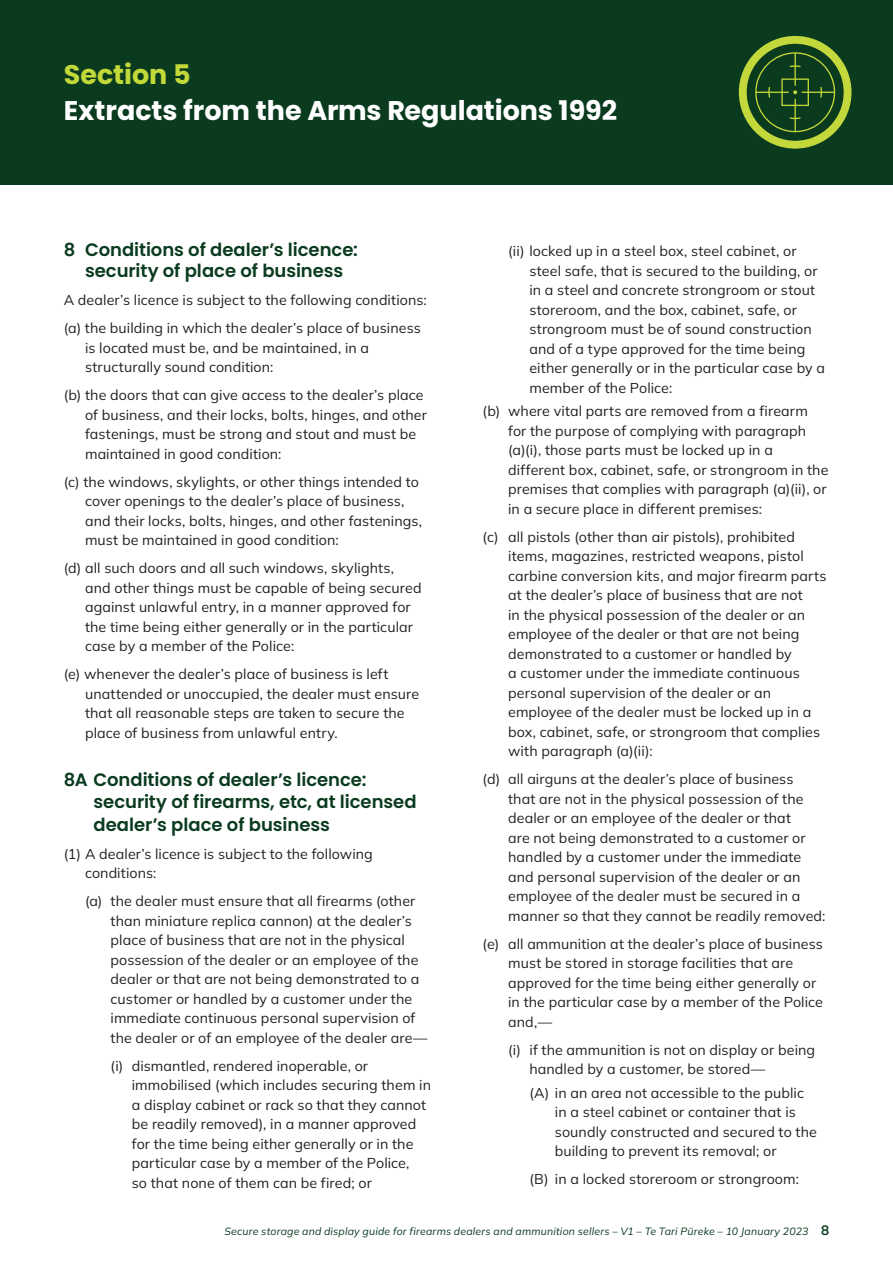
<style>
.page{position:relative;width:893px;height:1263px;background:#fff}
.page>*{position:absolute;margin:0;border:0;box-sizing:border-box;transform-origin:0 0}
.t1{font:700 27px "Poppins";letter-spacing:-.005em;color:#fff}
.t2{font:700 27px "Poppins";letter-spacing:-.005em;color:#c3d839}
.t3{font:600 18px/22.5px "Poppins";letter-spacing:-.005em;color:#0a3b1f;text-align:center}
.t4{font:14.25px/19.5px "Mulish";letter-spacing:.01em;color:#231f20}
.t5{font:italic 10.5px "Mulish";letter-spacing:.02em;color:#0a3b1f}
.s1{font-weight:700;font-style:normal;font-size:13.5px;color:#083b1e}
</style>
<div class="page">
<div style="left:0;top:0;width:893px;height:185px;background:#0a3b1f"></div>
<svg style="left:739px;top:36px;width:112px;height:113px"></svg>
<h1 class="t2" style="left:64px;top:59px;width:128px">Section 5</h1>
<h1 class="t1" style="left:64px;top:95px;width:555px">Extracts from the Arms Regulations 1992</h1>
<p class="t3" style="left:64px;top:240px;width:296px;line-height:21px">8 Conditions of dealer’s licence: security of place of business</p>
<p class="t4" style="left:64px;top:286px;width:365px;line-height:28px">A dealer’s licence is subject to the following conditions: (a) the building in which the dealer’s place of business</p>
<p class="t4" style="left:85px;top:338px;width:286px">is located must be, and be maintained, in a structurally sound condition:</p>
<p class="t4" style="left:85px;top:385px;width:343px;text-indent:-21px">(b) the doors that can give access to the dealer’s place of business, and their locks, bolts, hinges, and other fastenings, must be strong and stout and must be maintained in good condition:</p>
<p class="t4" style="left:85px;top:471px;width:339px;text-indent:-21px">(c) the windows, skylights, or other things intended to cover openings to the dealer’s place of business, and their locks, bolts, hinges, and other fastenings, must be maintained in good condition:</p>
<p class="t4" style="left:85px;top:558px;width:338px;text-indent:-21px">(d) all such doors and all such windows, skylights, and other things must be capable of being secured against unlawful entry, in a manner approved for the time being either generally or in the particular case by a member of the Police:</p>
<p class="t4" style="left:85px;top:664px;width:336px;text-indent:-21px">(e) whenever the dealer’s place of business is left unattended or unoccupied, the dealer must ensure that all reasonable steps are taken to secure the place of business from unlawful entry.</p>
<p class="t3" style="left:94px;top:768px;width:325px;text-align:left;text-indent:-30px">8A Conditions of dealer’s licence: security of firearms, etc, at licensed dealer’s place of business</p>
<p class="t4" style="left:85px;top:844px;width:289px;text-indent:-21px">(1) A dealer’s licence is subject to the following conditions:</p>
<p class="t4" style="left:111px;top:891px;width:319px;text-indent:-26px">(a) the dealer must ensure that all firearms (other than miniature replica cannon) at the dealer’s place of business that are not in the physical possession of the dealer or an employee of the dealer or that are not being demonstrated to a customer or handled by a customer under the immediate continuous personal supervision of the dealer or of an employee of the dealer are—</p>
<p class="t4" style="left:132px;top:1056px;width:301px;text-indent:-21px">(i) dismantled, rendered inoperable, or immobilised (which includes securing them in a display cabinet or rack so that they cannot be readily removed), in a manner approved for the time being either generally or in the particular case by a member of the Police,<br>so that none of them can be fired; or</p>
<p class="t4" style="left:529px;top:241px;width:297px;text-indent:-21px">(ii) locked up in a steel box, steel cabinet, or steel safe, that is secured to the building, or in a steel and concrete strongroom or stout storeroom, and the box, cabinet, safe, or strongroom must be of sound construction and of a type approved for the time being either generally or in the particular case by a member of the Police:</p>
<p class="t4" style="left:508px;top:401px;width:322px;text-indent:-26px">(b) where vital parts are removed from a firearm for the purpose of complying with paragraph (a)(i), those parts must be locked up in a different box, cabinet, safe, or strongroom in the premises that complies with paragraph (a)(ii), or in a secure place in different premises:</p>
<p class="t4" style="left:508px;top:527px;width:320px;text-indent:-26px">(c) all pistols (other than air pistols), prohibited items, magazines, restricted weapons, pistol carbine conversion kits, and major firearm parts at the dealer’s place of business that are not<br>in the physical possession of the dealer or an employee of the dealer or that are not being demonstrated to a customer or handled by<br>a customer under the immediate continuous personal supervision of the dealer or an employee of the dealer must be locked up in a box, cabinet, safe, or strongroom that complies with paragraph (a)(ii):</p>
<p class="t4" style="left:508px;top:769px;width:319px;text-indent:-26px">(d) all airguns at the dealer’s place of business<br>that are not in the physical possession of the dealer or an employee of the dealer or that<br>are not being demonstrated to a customer or handled by a customer under the immediate and personal supervision of the dealer or an employee of the dealer must be secured in a manner so that they cannot be readily removed:</p>
<p class="t4" style="left:508px;top:933px;width:316px;text-indent:-26px">(e) all ammunition at the dealer’s place of business must be stored in storage facilities that are approved for the time being either generally or in the particular case by a member of the Police and,—</p>
<p class="t4" style="left:529px;top:1039px;width:287px;text-indent:-21px">(i) if the ammunition is not on display or being handled by a customer, be stored—</p>
<p class="t4" style="left:555px;top:1083px;width:263px;text-indent:-26px">(A) in an area not accessible to the public in a steel cabinet or container that is soundly constructed and secured to the building to prevent its removal; or</p>
<p class="t4" style="left:529px;top:1169px;width:271px">(B) in a locked storeroom or strongroom:</p>
<p class="t5" style="left:224px;top:1224px;width:606px">Secure storage and display guide for firearms dealers and ammunition sellers – V1 – Te Tari Pūreke – 10 January 2023 <span class="s1">8</span></p>
</div>
